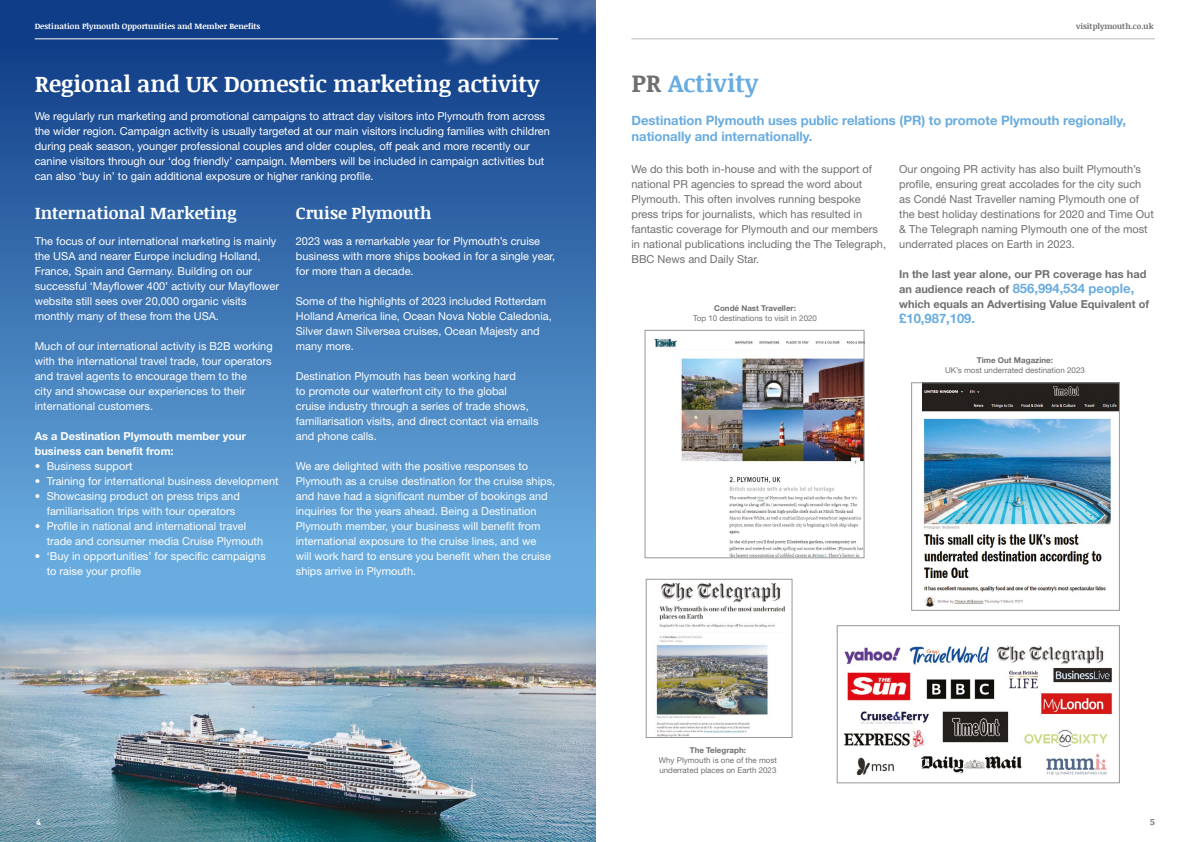
<style>
.page{position:relative;width:1191px;height:842px;background:#fff}
.page>*{position:absolute;margin:0;border:0;box-sizing:border-box;transform-origin:0 0}
.t1{font:700 25px "Noticia Text";color:#69acdf}
.t2{font:700 23px "Noticia Text";color:#fff}
.t3{font:700 17px "Noticia Text";color:#fff}
.t4{font:700 13px/15.6px "Helvetica Neue";color:#69acdf}
.t5{font:11px/15px "Helvetica Neue LT Std";color:#fff}
.t6{font:11px/15px "Helvetica Neue LT Std";color:#706f6f}
.t7{font:700 11px "Helvetica Neue LT Std";color:#706f6f}
.t8{font:700 11px/15px "Helvetica Neue LT Std";color:#fff}
.t9{font:700 9px "Noticia Text";color:#fff}
.t10{font:700 9px "Noticia Text";color:#706f6f}
.t11{font:8px/9.6px "Helvetica Neue LT Std";color:#706f6f}
.t12{font:700 8px "Noticia Text";color:#fff}
.t13{font:700 8px "Helvetica Neue LT Std";color:#706f6f}
.t14{font:700 8px "Noticia Text";color:#706f6f}
.s1{color:#706f6f}
.s2{font-family:"Helvetica Neue LT Std";font-size:11px;color:#706f6f}
</style>
<div class="page">
<div style="left:0;top:0;width:595px;height:842px;background:#69acdf"></div>
<div style="left:0;top:0;width:595px;height:567px;background:linear-gradient(to bottom,#0a3681,#6baee1)"></div>
<img style="left:368px;top:0;width:227px;height:104px">
<img style="left:0;top:616px;width:595px;height:226px">
<hr style="left:35px;top:38px;width:523px;height:1px;background:#fff">
<hr style="left:631px;top:38px;width:524px;height:1px;background:#bcbcbc">
<img style="left:656px;top:582px;width:129px;height:154px">
<div style="left:646px;top:579px;width:146px;height:159px;border:1px solid #989797"></div>
<img style="left:922px;top:384px;width:195px;height:223px">
<div style="left:911px;top:382px;width:208px;height:229px;border:1px solid #989797"></div>
<img style="left:654px;top:338px;width:208px;height:218px">
<div style="left:645px;top:330px;width:219px;height:228px;border:1px solid #989797"></div>
<img style="left:843px;top:646px;width:270px;height:130px">
<div style="left:837px;top:625px;width:282px;height:158px;border:1px solid #989797"></div>
<p class="t12" style="left:35px;top:20px;width:227px">Destination Plymouth Opportunities and Member Benefits</p>
<p class="t14" style="left:1076px;top:20px;width:79px">visitplymouth.co.uk</p>
<h2 class="t2" style="left:35px;top:67px;width:506px">Regional and UK Domestic marketing activity</h2>
<p class="t5" style="left:35px;top:109px;width:516px">We regularly run marketing and promotional campaigns to attract day visitors into Plymouth from across the wider region. Campaign activity is usually targeted at our main visitors including families with children during peak season, younger professional couples and older couples, off peak and more recently our canine visitors through our ‘dog friendly’ campaign. Members will be included in campaign activities but can also ‘buy in’ to gain additional exposure or higher ranking profile.</p>
<h3 class="t3" style="left:35px;top:200px;width:203px">International Marketing</h3>
<p class="t5" style="left:35px;top:233px;width:246px">The focus of our international marketing is mainly the USA and nearer Europe including Holland, France, Spain and Germany. Building on our successful ‘Mayflower 400’ activity our Mayflower website still sees over 20,000 organic visits monthly many of these from the USA.</p>
<p class="t5" style="left:35px;top:338px;width:239px">Much of our international activity is B2B working with the international travel trade, tour operators and travel agents to encourage them to the<br>city and showcase our experiences to their international customers.</p>
<p class="t8" style="left:35px;top:428px;width:213px">As a Destination Plymouth member your business can benefit from:</p>
<p class="t5" style="left:35px;top:458px;width:99px">• Business support</p>
<p class="t5" style="left:35px;top:473px;width:245px">• Training for international business development</p>
<p class="t5" style="left:47px;top:488px;width:195px;text-indent:-12px">• Showcasing product on press trips and familiarisation trips with tour operators</p>
<p class="t5" style="left:47px;top:518px;width:218px;text-indent:-12px">• Profile in national and international travel trade and consumer media Cruise Plymouth</p>
<p class="t5" style="left:47px;top:548px;width:221px;text-indent:-12px">• ‘Buy in opportunities’ for specific campaigns to raise your profile</p>
<h3 class="t3" style="left:296px;top:200px;width:137px">Cruise Plymouth</h3>
<p class="t5" style="left:296px;top:233px;width:261px">2023 was a remarkable year for Plymouth’s cruise business with more ships booked in for a single year, for more than a decade.</p>
<p class="t5" style="left:296px;top:293px;width:257px">Some of the highlights of 2023 included Rotterdam Holland America line, Ocean Nova Noble Caledonia, Silver dawn Silversea cruises, Ocean Majesty and many more.</p>
<p class="t5" style="left:296px;top:368px;width:244px">Destination Plymouth has been working hard<br>to promote our waterfront city to the global cruise industry through a series of trade shows, familiarisation visits, and direct contact via emails and phone calls.</p>
<p class="t5" style="left:296px;top:458px;width:261px">We are delighted with the positive responses to Plymouth as a cruise destination for the cruise ships, and have had a significant number of bookings and inquiries for the years ahead. Being a Destination Plymouth member, your business will benefit from international exposure to the cruise lines, and we<br>will work hard to ensure you benefit when the cruise ships arrive in Plymouth.</p>
<h1 class="t1" style="left:631px;top:65px;width:128px"><span class="s1">PR</span> Activity</h1>
<p class="t4" style="left:631px;top:113px;width:496px">Destination Plymouth uses public relations (PR) to promote Plymouth regionally, nationally and internationally.</p>
<p class="t6" style="left:631px;top:161px;width:256px">We do this both in-house and with the support of national PR agencies to spread the word about Plymouth. This often involves running bespoke press trips for journalists, which has resulted in fantastic coverage for Plymouth and our members in national publications including the The Telegraph, BBC News and Daily Star.</p>
<p class="t6" style="left:899px;top:161px;width:256px">Our ongoing PR activity has also built Plymouth’s profile, ensuring great accolades for the city such as Condé Nast Traveller naming Plymouth one of the best holiday destinations for 2020 and Time Out &amp; The Telegraph naming Plymouth one of the most underrated places on Earth in 2023.</p>
<p class="t7" style="left:899px;top:267px;width:249px">In the last year alone, our PR coverage has had</p>
<p class="t4" style="left:899px;top:281px;width:237px"><span class="s2">an audience reach of</span> 856,994,534 people,</p>
<p class="t7" style="left:899px;top:297px;width:251px">which equals an Advertising Value Equivalent of</p>
<p class="t4" style="left:899px;top:311px;width:77px">£10,987,109.</p>
<p class="t13" style="left:714px;top:303px;width:83px">Condé Nast Traveller:</p>
<p class="t11" style="left:693px;top:313px;width:125px">Top 10 destinations to visit in 2020</p>
<p class="t13" style="left:690px;top:746px;width:58px">The Telegraph:</p>
<p class="t11" style="left:659px;top:755px;width:120px">Why Plymouth is one of the most underrated places on Earth 2023</p>
<p class="t13" style="left:977px;top:356px;width:78px">Time Out Magazine:</p>
<p class="t11" style="left:945px;top:365px;width:141px">UK’s most underrated destination 2023</p>
<p class="t9" style="left:36px;top:815px;width:6px">4</p>
<p class="t10" style="left:1150px;top:815px;width:6px">5</p>
</div>
